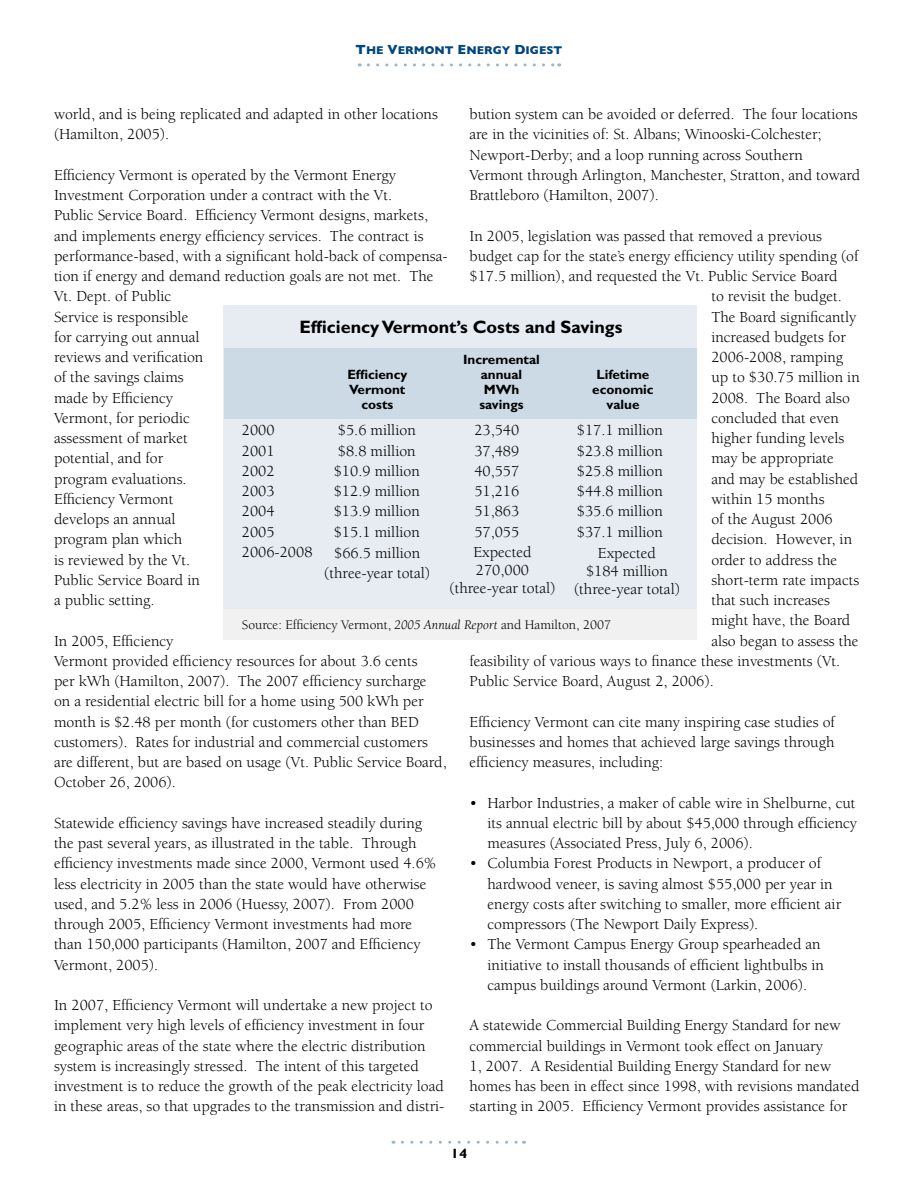
<style>
.page{position:relative;width:918px;height:1188px;background:#fff}
.page>*{position:absolute;margin:0;border:0;box-sizing:border-box;transform-origin:0 0}
.t1{font:700 18px "Gill Sans Std";color:#000}
.t2{font:15.75px/20.2px "Berkeley Std";color:#000}
.t3{font:700 13.5px/15px "Gill Sans Std";color:#000;text-align:center}
.t4{font:13.5px "Berkeley Std";color:#000}
.t5{font:700 13.5px "Gill Sans Std";color:#000;scale:1.1 1}
.t6{font:700 11.55px "Gill Sans";color:#00467f}
.s1{font-size:13.5px}
.s2{font-style:italic}
</style>
<div class="page">
<svg style="left:368px;top:63px;width:192px;height:3px"></svg>
<svg style="left:402px;top:1141px;width:123px;height:3px"></svg>
<div style="left:223px;top:305px;width:473px;height:323px;background:#e6ecf2"></div>
<div style="left:223px;top:609px;width:473px;height:31px;background:#f1f1f2"></div>
<div style="left:224px;top:349px;width:472px;height:70px;background:#ccdae5"></div>
<p class="t6" style="left:356px;top:43px;width:207px"><span class="s1">T</span>HE <span class="s1">V</span>ERMONT <span class="s1">E</span>NERGY <span class="s1">D</span>IGEST</p>
<p class="t2" style="left:470px;top:104px;width:392px">bution system can be avoided or deferred. The four locations are in the vicinities of: St. Albans; Winooski-Colchester; Newport-Derby; and a loop running across Southern Vermont through Arlington, Manchester, Stratton, and toward Brattleboro (Hamilton, 2007).</p>
<p class="t2" style="left:470px;top:226px;width:354px">In 2005, legislation was passed that removed a previous</p>
<p class="t2" style="left:470px;top:246px;width:391px">budget cap for the state’s energy efficiency utility spending (of</p>
<p class="t2" style="left:470px;top:266px;width:370px">$17.5 million), and requested the Vt. Public Service Board</p>
<p class="t2" style="left:711px;top:287px;width:132px">to revisit the budget.</p>
<p class="t2" style="left:711px;top:307px;width:147px">The Board significantly</p>
<p class="t2" style="left:711px;top:327px;width:136px">increased budgets for</p>
<p class="t2" style="left:711px;top:347px;width:133px">2006-2008, ramping</p>
<p class="t2" style="left:711px;top:368px;width:150px">up to $30.75 million in</p>
<p class="t2" style="left:711px;top:388px;width:140px">2008. The Board also</p>
<p class="t2" style="left:711px;top:408px;width:129px">concluded that even</p>
<p class="t2" style="left:711px;top:428px;width:134px">higher funding levels</p>
<p class="t2" style="left:711px;top:449px;width:124px">may be appropriate</p>
<p class="t2" style="left:711px;top:469px;width:148px">and may be established</p>
<p class="t2" style="left:711px;top:489px;width:115px">within 15 months</p>
<p class="t2" style="left:711px;top:509px;width:123px">of the August 2006</p>
<p class="t2" style="left:711px;top:530px;width:142px">decision. However, in</p>
<p class="t2" style="left:711px;top:550px;width:127px">order to address the</p>
<p class="t2" style="left:711px;top:570px;width:149px">short-term rate impacts</p>
<p class="t2" style="left:711px;top:590px;width:120px">that such increases</p>
<p class="t2" style="left:711px;top:611px;width:141px">might have, the Board</p>
<p class="t2" style="left:711px;top:631px;width:149px">also began to assess the</p>
<p class="t2" style="left:470px;top:651px;width:372px">feasibility of various ways to finance these investments (Vt.</p>
<p class="t2" style="left:470px;top:671px;width:246px">Public Service Board, August 2, 2006).</p>
<p class="t2" style="left:470px;top:712px;width:367px;text-align:justify">Efficiency Vermont can cite many inspiring case studies of businesses and homes that achieved large savings through efficiency measures, including:</p>
<p class="t2" style="left:488px;top:793px;width:371px;text-align:justify;text-indent:-18px">• Harbor Industries, a maker of cable wire in Shelburne, cut its annual electric bill by about $45,000 through efficiency measures (Associated Press, July 6, 2006).</p>
<p class="t2" style="left:488px;top:854px;width:355px;text-indent:-18px">• Columbia Forest Products in Newport, a producer of hardwood veneer, is saving almost $55,000 per year in energy costs after switching to smaller, more efficient air compressors (The Newport Daily Express).</p>
<p class="t2" style="left:488px;top:935px;width:338px;text-indent:-18px">• The Vermont Campus Energy Group spearheaded an initiative to install thousands of efficient lightbulbs in campus buildings around Vermont (Larkin, 2006).</p>
<p class="t2" style="left:470px;top:1016px;width:392px">A statewide Commercial Building Energy Standard for new commercial buildings in Vermont took effect on January<br>1, 2007. A Residential Building Energy Standard for new homes has been in effect since 1998, with revisions mandated starting in 2005. Efficiency Vermont provides assistance for</p>
<p class="t2" style="left:54px;top:104px;width:385px">world, and is being replicated and adapted in other locations (Hamilton, 2005).</p>
<p class="t2" style="left:54px;top:165px;width:395px">Efficiency Vermont is operated by the Vermont Energy<br>Investment Corporation under a contract with the Vt.<br>Public Service Board. Efficiency Vermont designs, markets, and implements energy efficiency services. The contract is performance-based, with a significant hold-back of compensa&shy;tion if energy and demand reduction goals are not met. The<br>Vt. Dept. of Public<br>Service is responsible<br>for carrying out annual<br>reviews and verification<br>of the savings claims<br>made by Efficiency<br>Vermont, for periodic<br>assessment of market<br>potential, and for<br>program evaluations.<br>Efficiency Vermont<br>develops an annual<br>program plan which<br>is reviewed by the Vt.<br>Public Service Board in<br>a public setting.</p>
<p class="t2" style="left:54px;top:631px;width:394px">In 2005, Efficiency<br>Vermont provided efficiency resources for about 3.6 cents<br>per kWh (Hamilton, 2007). The 2007 efficiency surcharge on a residential electric bill for a home using 500 kWh per month is $2.48 per month (for customers other than BED customers). Rates for industrial and commercial customers are different, but are based on usage (Vt. Public Service Board, October 26, 2006).</p>
<p class="t2" style="left:54px;top:813px;width:384px">Statewide efficiency savings have increased steadily during the past several years, as illustrated in the table. Through efficiency investments made since 2000, Vermont used 4.6% less electricity in 2005 than the state would have otherwise used, and 5.2% less in 2006 (Huessy, 2007). From 2000 through 2005, Efficiency Vermont investments had more than 150,000 participants (Hamilton, 2007 and Efficiency Vermont, 2005).</p>
<p class="t2" style="left:54px;top:995px;width:392px">In 2007, Efficiency Vermont will undertake a new project to implement very high levels of efficiency investment in four geographic areas of the state where the electric distribution system is increasingly stressed. The intent of this targeted investment is to reduce the growth of the peak electricity load in these areas, so that upgrades to the transmission and distri-</p>
<p class="t1" style="left:299px;top:316px;width:324px">Efficiency Vermont’s Costs and Savings</p>
<p class="t3" style="left:347px;top:367px;width:62px">Efficiency<br>Vermont costs</p>
<p class="t3" style="left:463px;top:352px;width:78px">Incremental annual<br>MWh savings</p>
<p class="t3" style="left:592px;top:367px;width:63px">Lifetime economic value</p>
<p class="t2" style="left:242px;top:421px;width:34px">2000</p>
<p class="t2" style="left:338px;top:421px;width:79px">$5.6 million</p>
<p class="t2" style="left:474px;top:421px;width:46px">23,540</p>
<p class="t2" style="left:577px;top:421px;width:88px">$17.1 million</p>
<p class="t2" style="left:242px;top:441px;width:34px">2001</p>
<p class="t2" style="left:338px;top:441px;width:79px">$8.8 million</p>
<p class="t2" style="left:474px;top:441px;width:46px">37,489</p>
<p class="t2" style="left:577px;top:441px;width:88px">$23.8 million</p>
<p class="t2" style="left:242px;top:461px;width:34px">2002</p>
<p class="t2" style="left:334px;top:461px;width:88px">$10.9 million</p>
<p class="t2" style="left:474px;top:461px;width:46px">40,557</p>
<p class="t2" style="left:577px;top:461px;width:88px">$25.8 million</p>
<p class="t2" style="left:242px;top:481px;width:34px">2003</p>
<p class="t2" style="left:334px;top:481px;width:88px">$12.9 million</p>
<p class="t2" style="left:474px;top:481px;width:46px">51,216</p>
<p class="t2" style="left:577px;top:481px;width:88px">$44.8 million</p>
<p class="t2" style="left:242px;top:502px;width:34px">2004</p>
<p class="t2" style="left:334px;top:502px;width:88px">$13.9 million</p>
<p class="t2" style="left:474px;top:502px;width:46px">51,863</p>
<p class="t2" style="left:577px;top:502px;width:88px">$35.6 million</p>
<p class="t2" style="left:242px;top:522px;width:34px">2005</p>
<p class="t2" style="left:334px;top:522px;width:88px">$15.1 million</p>
<p class="t2" style="left:474px;top:522px;width:46px">57,055</p>
<p class="t2" style="left:577px;top:522px;width:88px">$37.1 million</p>
<p class="t2" style="left:242px;top:542px;width:72px">2006-2008</p>
<p class="t2" style="left:450px;top:543px;width:107px;line-height:18px;text-align:center">Expected<br>270,000 (three-year total)</p>
<p class="t2" style="left:324px;top:543px;width:107px;text-align:center">$66.5 million (three-year total)</p>
<p class="t2" style="left:574px;top:544px;width:107px;line-height:18px;text-align:center">Expected<br>$184 million (three-year total)</p>
<p class="t4" style="left:242px;top:618px;width:371px">Source: Efficiency Vermont, <span class="s2">2005 Annual Report</span> and Hamilton, 2007</p>
<p class="t5" style="left:451px;top:1146px;width:7px">14</p>
</div>
